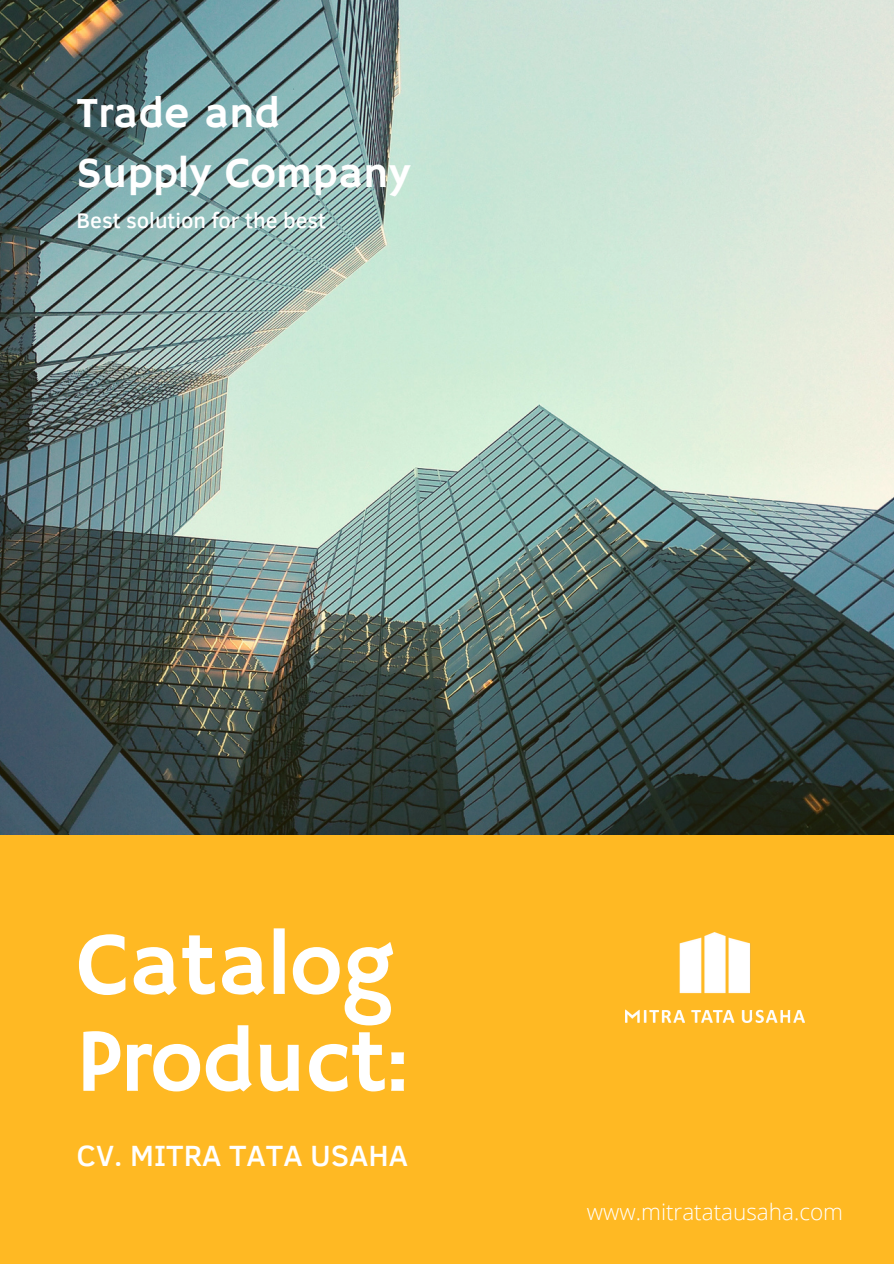
<style>
.page{position:relative;width:894px;height:1264px;background:#fff}
.page>*{position:absolute;margin:0;border:0;box-sizing:border-box;transform-origin:0 0}
.t1{font:90.15px "Hammersmith One";letter-spacing:-.01em;color:#fff}
.t2{font:43.5px/59.8px "Hammersmith One";color:#fff}
.t3{font:500 30px "Clear Sans";color:#fff}
.t4{font:300 22.5px "Open Sans";color:#fff}
.t5{font:500 21.75px "Clear Sans";color:#fff}
</style>
<div class="page">
<div style="left:0;top:0;width:893px;height:1263px;background:#ffb923"></div>
<img style="left:0;top:0;width:893px;height:834px">
<img style="left:625px;top:932px;width:179px;height:90px">
<p class="t2" style="left:77px;top:85px;width:335px">Trade and<br>Supply Company</p>
<p class="t5" style="left:77px;top:204px;width:251px">Best solution for the best</p>
<p class="t1" style="left:77px;top:912px;width:319px">Catalog</p>
<p class="t1" style="left:77px;top:1009px;width:333px">Product:</p>
<p class="t3" style="left:77px;top:1133px;width:333px">CV. MITRA TATA USAHA</p>
<p class="t4" style="left:586px;top:1195px;width:258px">www.mitratatausaha.com</p>
</div>
